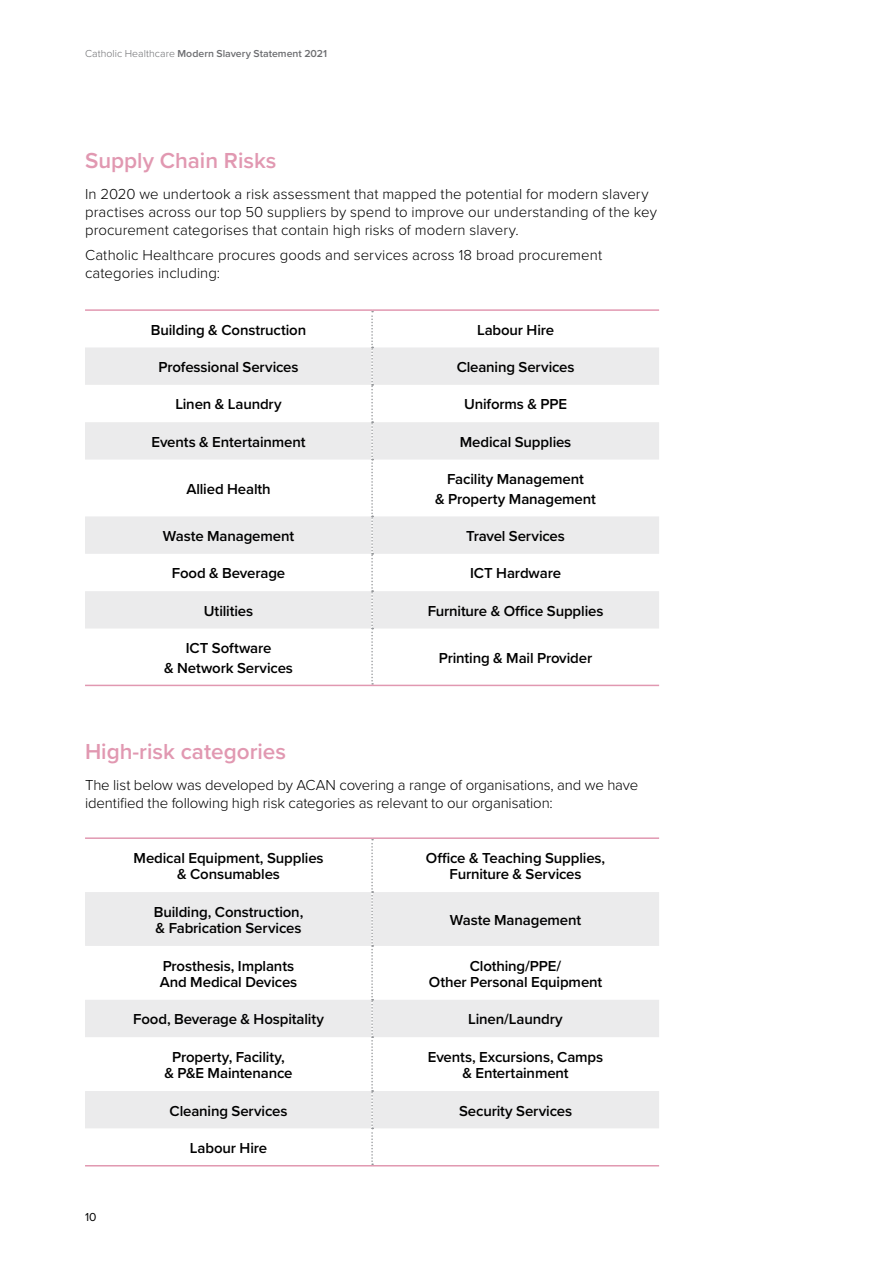
<style>
.page{position:relative;width:893px;height:1263px;background:#fff}
.page>*{position:absolute;margin:0;border:0;box-sizing:border-box;transform-origin:0 0}
.t1{font:600 22.5px "Proxima Nova";color:#e198b1}
.t2{font:600 15px/16.5px "Proxima Nova";letter-spacing:-.01em;color:#000;text-align:center}
.t3{font:300 15px/18px "Proxima Nova";letter-spacing:.005em;color:#000}
.t4{font:12px "Proxima Nova";color:#000}
.t5{font:600 10.5px "Proxima Nova";letter-spacing:.005em;color:#6d6e71}
.s1{font-weight:300}
</style>
<div class="page">
<svg style="left:85px;top:347px;width:574px;height:281px;fill:#ebebec"></svg>
<svg style="left:371px;top:311px;width:2px;height:374px"></svg>
<hr style="left:85px;top:309px;width:287px;height:2px;background:#e198b1">
<hr style="left:372px;top:309px;width:287px;height:2px;background:#e198b1">
<hr style="left:85px;top:685px;width:287px;height:1px;background:#e198b1">
<hr style="left:372px;top:685px;width:287px;height:1px;background:#e198b1">
<svg style="left:85px;top:892px;width:574px;height:236px;fill:#ebebec"></svg>
<svg style="left:371px;top:839px;width:2px;height:326px"></svg>
<hr style="left:85px;top:837px;width:287px;height:2px;background:#e198b1">
<hr style="left:372px;top:837px;width:287px;height:2px;background:#e198b1">
<hr style="left:85px;top:1165px;width:287px;height:1px;background:#e198b1">
<hr style="left:372px;top:1165px;width:287px;height:1px;background:#e198b1">
<p class="t5" style="left:85px;top:46px;width:244px"><span class="s1">Catholic Healthcare</span> Modern Slavery Statement 2021</p>
<h1 class="t1" style="left:85px;top:144px;width:193px">Supply Chain Risks</h1>
<p class="t3" style="left:85px;top:184px;width:573px">In 2020 we undertook a risk assessment that mapped the potential for modern slavery practises across our top 50 suppliers by spend to improve our understanding of the key procurement categorises that contain high risks of modern slavery.</p>
<p class="t3" style="left:85px;top:245px;width:519px">Catholic Healthcare procures goods and services across 18 broad procurement categories including:</p>
<p class="t2" style="left:151px;top:321px;width:157px">Building &amp; Construction</p>
<p class="t2" style="left:477px;top:321px;width:79px">Labour Hire</p>
<p class="t2" style="left:159px;top:358px;width:141px">Professional Services</p>
<p class="t2" style="left:457px;top:358px;width:119px">Cleaning Services</p>
<p class="t2" style="left:175px;top:396px;width:108px">Linen &amp; Laundry</p>
<p class="t2" style="left:464px;top:396px;width:104px">Uniforms &amp; PPE</p>
<p class="t2" style="left:152px;top:433px;width:156px">Events &amp; Entertainment</p>
<p class="t2" style="left:460px;top:433px;width:113px">Medical Supplies</p>
<p class="t2" style="left:186px;top:480px;width:86px">Allied Health</p>
<p class="t2" style="left:435px;top:469px;width:162px;line-height:19.5px">Facility Management<br>&amp; Property Management</p>
<p class="t2" style="left:163px;top:527px;width:133px">Waste Management</p>
<p class="t2" style="left:466px;top:527px;width:100px">Travel Services</p>
<p class="t2" style="left:172px;top:565px;width:115px">Food &amp; Beverage</p>
<p class="t2" style="left:470px;top:565px;width:92px">ICT Hardware</p>
<p class="t2" style="left:204px;top:602px;width:51px">Utilities</p>
<p class="t2" style="left:428px;top:602px;width:177px">Furniture &amp; Office Supplies</p>
<p class="t2" style="left:164px;top:638px;width:130px;line-height:19.5px">ICT Software<br>&amp; Network Services</p>
<p class="t2" style="left:439px;top:649px;width:155px">Printing &amp; Mail Provider</p>
<h1 class="t1" style="left:85px;top:735px;width:203px">High-risk categories</h1>
<p class="t3" style="left:85px;top:775px;width:555px">The list below was developed by ACAN covering a range of organisations, and we have identified the following high risk categories as relevant to our organisation:</p>
<p class="t4" style="left:85px;top:1208px;width:13px">10</p>
<p class="t2" style="left:133px;top:849px;width:192px">Medical Equipment, Supplies &amp; Consumables</p>
<p class="t2" style="left:426px;top:849px;width:181px">Office &amp; Teaching Supplies,<br>Furniture &amp; Services</p>
<p class="t2" style="left:154px;top:903px;width:151px;text-align:left">Building, Construction, &amp; Fabrication Services</p>
<p class="t2" style="left:450px;top:911px;width:133px">Waste Management</p>
<p class="t2" style="left:160px;top:957px;width:139px;text-align:left">Prosthesis, Implants<br>And Medical Devices</p>
<p class="t2" style="left:429px;top:957px;width:175px">Clothing/PPE/<br>Other Personal Equipment</p>
<p class="t2" style="left:133px;top:1011px;width:192px">Food, Beverage &amp; Hospitality</p>
<p class="t2" style="left:468px;top:1011px;width:96px">Linen/Laundry</p>
<p class="t2" style="left:164px;top:1048px;width:130px">Property, Facility,<br>&amp; P&amp;E Maintenance</p>
<p class="t2" style="left:428px;top:1048px;width:177px">Events, Excursions, Camps &amp; Entertainment</p>
<p class="t2" style="left:170px;top:1102px;width:119px">Cleaning Services</p>
<p class="t2" style="left:459px;top:1102px;width:115px">Security Services</p>
<p class="t2" style="left:190px;top:1139px;width:79px">Labour Hire</p>
</div>
